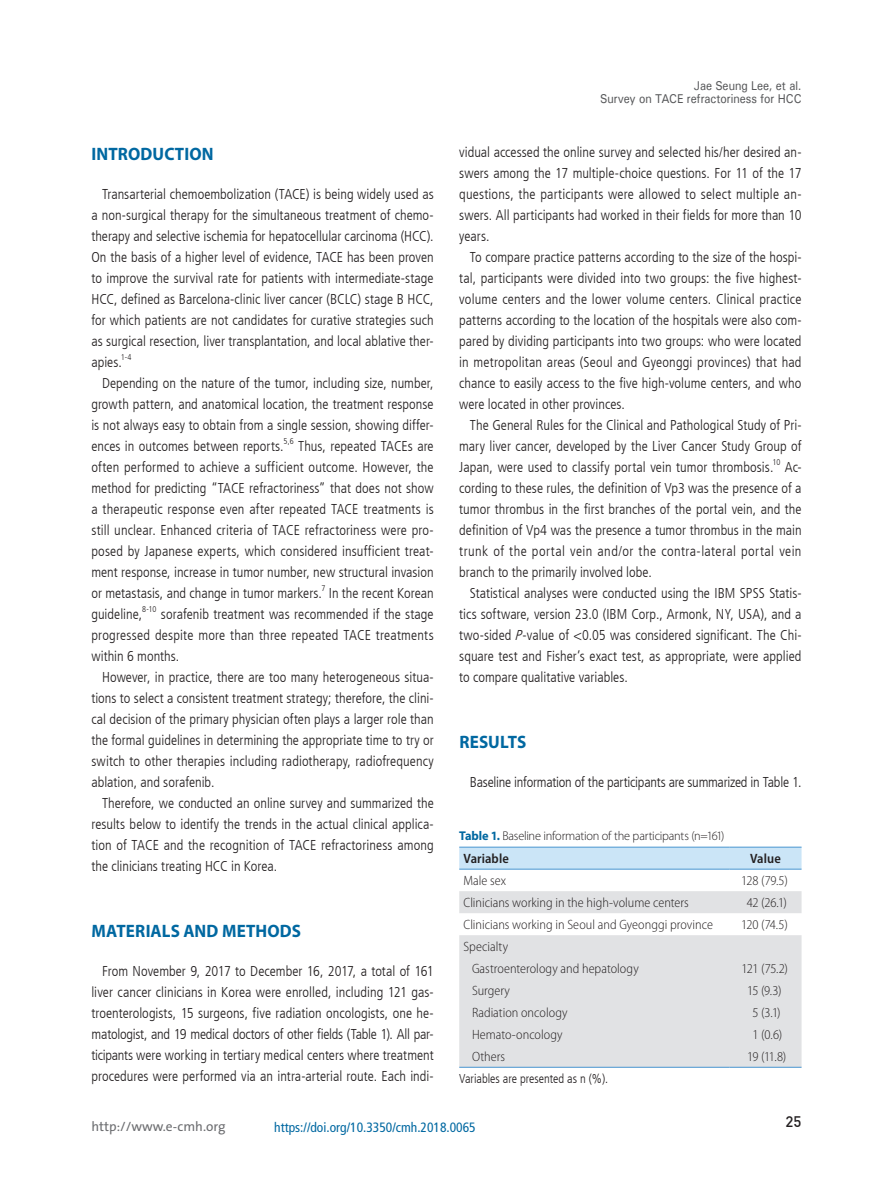
<style>
.page{position:relative;width:893px;height:1191px;background:#fff}
.page>*{position:absolute;margin:0;border:0;box-sizing:border-box;transform-origin:0 0}
.t1{font:700 18px "Myriad Pro";letter-spacing:.01em;color:#0168a1;scale:.95 1}
.t2{font:15px "Dinmed";color:#231f20}
.t3{font:300 condensed 14.25px/21px "Frutiger LT";color:#231f20;text-align:justify}
.t4{font:300 semi-condensed 13.5px/22px "Myriad Pro";color:#231f20}
.t5{font:condensed 13.5px "Frutiger LT";color:#0168a1}
.t6{font:13.5px "The Sans";color:#6c6d70}
.t7{font:600 semi-condensed 13.5px "Myriad Pro";letter-spacing:.005em;color:#231f20}
.t8{font:300 12.75px "Myriad Pro";letter-spacing:-.015em;color:#231f20}
.t9{font:500 12.75px/13.5px "Univers";color:#57585a;text-align:right;scale:.88 1}
.t10{font:300 condensed 12.75px "Frutiger LT";color:#231f20}
.t11{font:300 condensed 8.25px "Frutiger LT";color:#231f20}
.s1{font-style:italic}
.s2{font-weight:700;color:#0168a1}
</style>
<div class="page">
<svg style="left:459px;top:847px;width:342px;height:22px;background:#c5e1f5"></svg>
<svg style="left:459px;top:891px;width:342px;height:176px;background:#e4e5e7"></svg>
<hr style="left:459px;top:846px;width:270px;height:1px;background:#4895d0">
<hr style="left:729px;top:846px;width:72px;height:1px;background:#4895d0">
<hr style="left:459px;top:869px;width:270px;height:1px;background:#4895d0">
<hr style="left:729px;top:869px;width:72px;height:1px;background:#4895d0">
<hr style="left:459px;top:1067px;width:270px;height:1px;background:#4895d0">
<hr style="left:729px;top:1067px;width:72px;height:1px;background:#4895d0">
<p class="t1" style="left:92px;top:142px;width:130px">INTRODUCTION</p>
<p class="t3" style="left:91px;top:183px;width:344px;text-indent:11px">Transarterial chemoembolization (TACE) is being widely used as a non-surgical therapy for the simultaneous treatment of chemo&shy;therapy and selective ischemia for hepatocellular carcinoma (HCC).<br>On the basis of a higher level of evidence, TACE has been proven to improve the survival rate for patients with intermediate-stage HCC, defined as Barcelona-clinic liver cancer (BCLC) stage B HCC, for which patients are not candidates for curative strategies such as surgical resection, liver transplantation, and local ablative ther&shy;apies.</p>
<p class="t11" style="left:121px;top:352px;width:12px">1-4</p>
<p class="t3" style="left:91px;top:372px;width:344px;text-indent:11px">Depending on the nature of the tumor, including size, number, growth pattern, and anatomical location, the treatment response is not always easy to obtain from a single session, showing differ&shy;ences in outcomes between reports.</p>
<p class="t11" style="left:284px;top:436px;width:12px">5,6</p>
<p class="t3" style="left:91px;top:435px;width:344px;text-indent:207px">Thus, repeated TACEs are often performed to achieve a sufficient outcome. However, the method for predicting “TACE refractoriness” that does not show a therapeutic response even after repeated TACE treatments is still unclear. Enhanced criteria of TACE refractoriness were pro&shy;posed by Japanese experts, which considered insufficient treat&shy;ment response, increase in tumor number, new structural invasion or metastasis, and change in tumor markers.</p>
<p class="t11" style="left:321px;top:583px;width:5px">7</p>
<p class="t3" style="left:329px;top:582px;width:106px">In the recent Korean</p>
<p class="t3" style="left:91px;top:603px;width:52px">guideline,</p>
<p class="t11" style="left:142px;top:604px;width:16px">8-10</p>
<p class="t3" style="left:91px;top:603px;width:344px;text-indent:70px">sorafenib treatment was recommended if the stage progressed despite more than three repeated TACE treatments within 6 months.</p>
<p class="t3" style="left:91px;top:666px;width:344px;text-indent:11px">However, in practice, there are too many heterogeneous situa&shy;tions to select a consistent treatment strategy; therefore, the clini&shy;cal decision of the primary physician often plays a larger role than the formal guidelines in determining the appropriate time to try or switch to other therapies including radiotherapy, radiofrequency ablation, and sorafenib.</p>
<p class="t3" style="left:91px;top:792px;width:344px;text-indent:11px">Therefore, we conducted an online survey and summarized the results below to identify the trends in the actual clinical applica&shy;tion of TACE and the recognition of TACE refractoriness among the clinicians treating HCC in Korea.</p>
<p class="t1" style="left:92px;top:919px;width:220px">MATERIALS AND METHODS</p>
<p class="t3" style="left:91px;top:960px;width:344px;text-indent:11px">From November 9, 2017 to December 16, 2017, a total of 161 liver cancer clinicians in Korea were enrolled, including 121 gas&shy;troenterologists, 15 surgeons, five radiation oncologists, one he&shy;matologist, and 19 medical doctors of other fields (Table 1). All par&shy;ticipants were working in tertiary medical centers where treatment procedures were performed via an intra-arterial route. Each indi-</p>
<p class="t9" style="left:600px;top:78px;width:230px">Jae Seung Lee, et al.<br>Survey on TACE refractoriness for HCC</p>
<p class="t3" style="left:459px;top:141px;width:344px">vidual accessed the online survey and selected his/her desired an&shy;swers among the 17 multiple-choice questions. For 11 of the 17 questions, the participants were allowed to select multiple an&shy;swers. All participants had worked in their fields for more than 10 years.</p>
<p class="t3" style="left:459px;top:246px;width:344px;text-indent:11px">To compare practice patterns according to the size of the hospi&shy;tal, participants were divided into two groups: the five highest&shy;volume centers and the lower volume centers. Clinical practice patterns according to the location of the hospitals were also com&shy;pared by dividing participants into two groups: who were located in metropolitan areas (Seoul and Gyeonggi provinces) that had chance to easily access to the five high-volume centers, and who were located in other provinces.</p>
<p class="t3" style="left:459px;top:415px;width:344px;text-indent:11px">The General Rules for the Clinical and Pathological Study of Pri&shy;mary liver cancer, developed by the Liver Cancer Study Group of Japan, were used to classify portal vein tumor thrombosis.</p>
<p class="t11" style="left:772px;top:457px;width:9px">10</p>
<p class="t3" style="left:459px;top:456px;width:344px;text-indent:326px">Ac&shy;cording to these rules, the definition of Vp3 was the presence of a tumor thrombus in the first branches of the portal vein, and the definition of Vp4 was the presence a tumor thrombus in the main trunk of the portal vein and/or the contra‐lateral portal vein branch to the primarily involved lobe.</p>
<p class="t3" style="left:459px;top:582px;width:344px;text-indent:11px">Statistical analyses were conducted using the IBM SPSS Statis&shy;tics software, version 23.0 (IBM Corp., Armonk, NY, USA), and a two-sided <span class="s1">P</span>-value of &lt;0.05 was considered significant. The Chi&shy;square test and Fisher’s exact test, as appropriate, were applied to compare qualitative variables.</p>
<p class="t1" style="left:459px;top:730px;width:70px">RESULTS</p>
<p class="t3" style="left:470px;top:771px;width:333px">Baseline information of the participants are summarized in Table 1.</p>
<p class="t8" style="left:459px;top:829px;width:267px"><span class="s2">TABLE 1.</span> Baseline information of the participants (n=161)</p>
<p class="t7" style="left:463px;top:849px;width:47px">Variable</p>
<p class="t7" style="left:750px;top:849px;width:32px">Value</p>
<p class="t4" style="left:463px;top:869px;width:44px">Male sex</p>
<p class="t4" style="left:741px;top:869px;width:48px">128 (79.5)</p>
<p class="t4" style="left:463px;top:891px;width:227px">Clinicians working in the high-volume centers</p>
<p class="t4" style="left:747px;top:891px;width:42px">42 (26.1)</p>
<p class="t4" style="left:463px;top:913px;width:251px">Clinicians working in Seoul and Gyeonggi province</p>
<p class="t4" style="left:741px;top:913px;width:48px">120 (74.5)</p>
<p class="t4" style="left:472px;top:935px;width:168px;text-indent:-9px">Specialty<br>Gastroenterology and hepatology</p>
<p class="t4" style="left:742px;top:957px;width:48px">121 (75.2)</p>
<p class="t4" style="left:472px;top:979px;width:39px">Surgery</p>
<p class="t4" style="left:747px;top:979px;width:36px">15 (9.3)</p>
<p class="t4" style="left:472px;top:1001px;width:97px">Radiation oncology</p>
<p class="t4" style="left:752px;top:1001px;width:30px">5 (3.1)</p>
<p class="t4" style="left:472px;top:1023px;width:92px">Hemato-oncology</p>
<p class="t4" style="left:752px;top:1023px;width:31px">1 (0.6)</p>
<p class="t4" style="left:472px;top:1045px;width:35px">Others</p>
<p class="t4" style="left:747px;top:1045px;width:41px">19 (11.8)</p>
<p class="t10" style="left:459px;top:1071px;width:150px">Variables are presented as n (%).</p>
<p class="t6" style="left:91px;top:1115px;width:136px">http://www.e-cmh.org</p>
<p class="t5" style="left:274px;top:1119px;width:203px">https://doi.org/10.3350/cmh.2018.0065</p>
<p class="t2" style="left:786px;top:1112px;width:17px">25</p>
</div>
